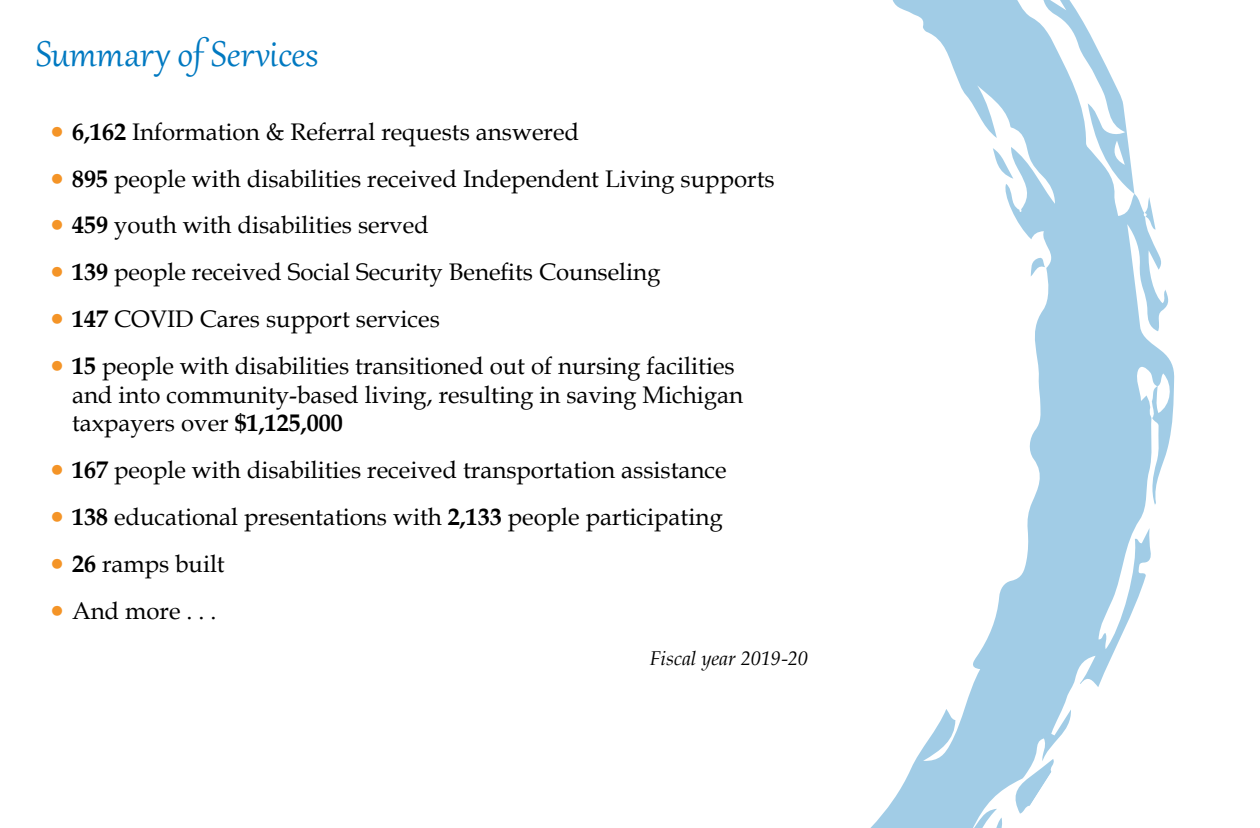
<style>
.page{position:relative;width:1260px;height:828px;background:#fff}
.page>*{position:absolute;margin:0;border:0;box-sizing:border-box;transform-origin:0 0}
.headings{font:44px "Gabriola";letter-spacing:.005em;color:#0079c1}
.t1{font:24px/28.8px "Book Antiqua";color:#000}
.copy{font:italic 20px "Book Antiqua";letter-spacing:-.005em;color:#000}
.s1{font-family:"Nimbus San";font-weight:700;font-size:36px;color:#f49427}
.s2{font-weight:700}
</style>
<div class="page">
<svg style="left:870px;top:0;width:304px;height:828px"></svg>
<svg style="left:1144px;top:197px;width:12px;height:33px"></svg>
<svg style="left:987px;top:817px;width:17px;height:11px"></svg>
<svg style="left:993px;top:148px;width:20px;height:31px"></svg>
<svg style="left:1030px;top:254px;width:16px;height:23px"></svg>
<p class="headings" style="left:36px;top:25px;width:284px">Summary of Services</p>
<p class="t1" style="left:45px;top:117px;width:536px"><span class="s1">•</span><span class="s2">6,162</span> Information &amp; Referral requests answered</p>
<p class="t1" style="left:45px;top:164px;width:731px"><span class="s1">•</span><span class="s2">895</span> people with disabilities received Independent Living supports</p>
<p class="t1" style="left:45px;top:210px;width:385px"><span class="s1">•</span><span class="s2">459</span> youth with disabilities served</p>
<p class="t1" style="left:45px;top:257px;width:617px"><span class="s1">•</span><span class="s2">139</span> people received Social Security Benefits Counseling</p>
<p class="t1" style="left:45px;top:304px;width:396px"><span class="s1">•</span><span class="s2">147</span> COVID Cares support services</p>
<p class="t1" style="left:72px;top:351px;width:672px;text-indent:-27px"><span class="s1">•</span><span class="s2">15</span> people with disabilities transitioned out of nursing facilities and into community-based living, resulting in saving Michigan taxpayers over <span class="s2">$1,125,000</span></p>
<p class="t1" style="left:45px;top:455px;width:683px"><span class="s1">•</span><span class="s2">167</span> people with disabilities received transportation assistance</p>
<p class="t1" style="left:45px;top:502px;width:679px"><span class="s1">•</span><span class="s2">138</span> educational presentations with <span class="s2">2,133</span> people participating</p>
<p class="t1" style="left:45px;top:549px;width:181px"><span class="s1">•</span><span class="s2">26</span> ramps built</p>
<p class="t1" style="left:45px;top:596px;width:173px"><span class="s1">•</span>And more . . .</p>
<p class="copy" style="left:650px;top:644px;width:160px">Fiscal year 2019-20</p>
</div>
